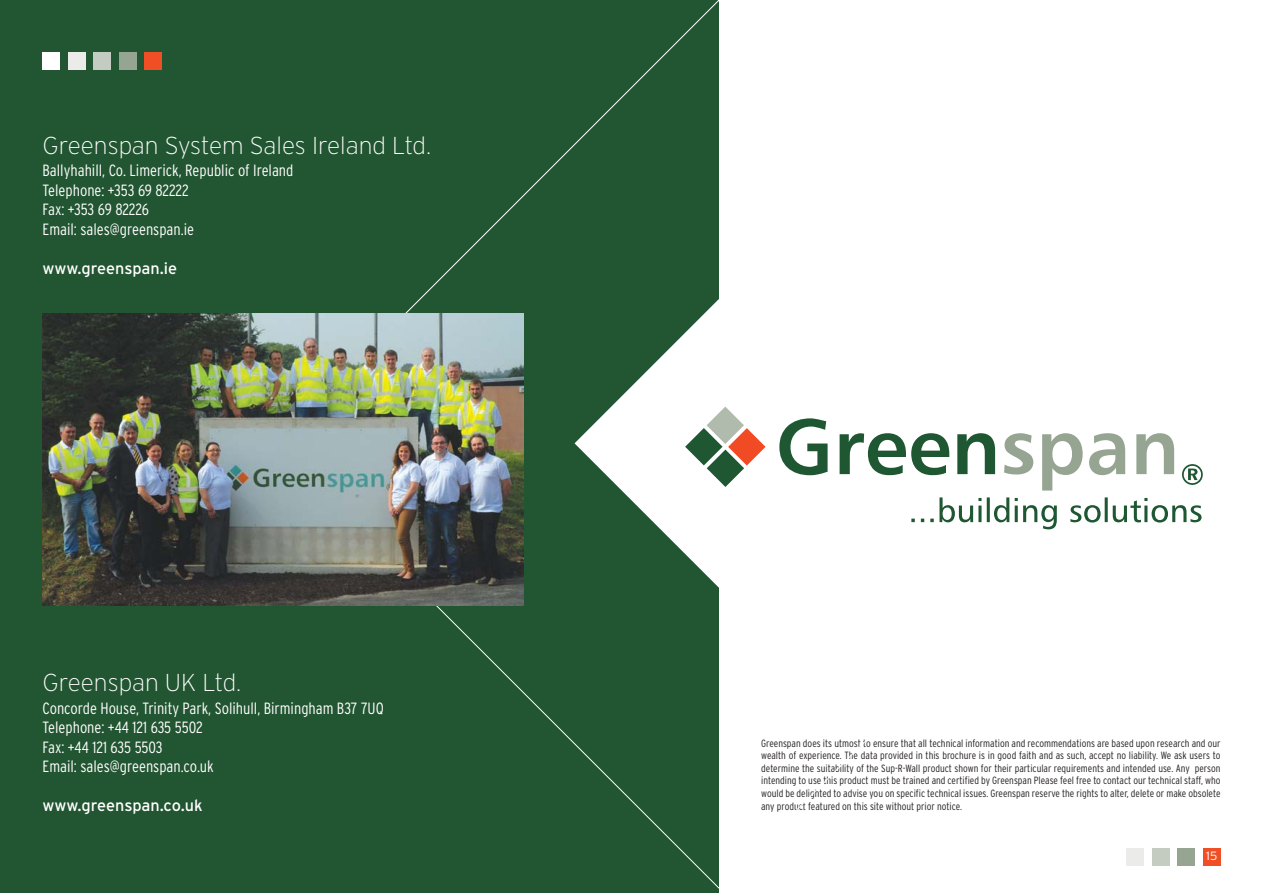
<style>
.page{position:relative;width:1263px;height:893px;background:#fff}
.page>*{position:absolute;margin:0;border:0;box-sizing:border-box;transform-origin:0 0}
.t1{font:200 24.45px "Interstate";color:#fff}
.t2{font:300 condensed 16.35px/19.5px "Interstate";color:#fff}
.t3{font:16.35px "Interstate";color:#fff}
.t4{font:300 12px "Interstate";color:#fff}
.t5{font:300 condensed 10.5px/12.6px "Interstate";color:#231f20;text-align:justify}
</style>
<div class="page">
<div style="left:0;top:0;width:719px;height:893px;background:#225531"></div>
<svg style="left:574px;top:299px;width:240px;height:289px;fill:#fff"></svg>
<div style="left:43px;top:53px;width:17px;height:17px;background:#fff"></div>
<div style="left:68px;top:53px;width:17px;height:17px;background:#ebece9"></div>
<div style="left:94px;top:53px;width:17px;height:17px;background:#c4cbc0"></div>
<div style="left:119px;top:53px;width:17px;height:17px;background:#96a592"></div>
<div style="left:145px;top:53px;width:17px;height:17px;background:#f04e24"></div>
<div style="left:1127px;top:848px;width:17px;height:17px;background:#ebece9"></div>
<div style="left:1152px;top:848px;width:17px;height:17px;background:#c4cbc0"></div>
<div style="left:1178px;top:848px;width:17px;height:17px;background:#96a592"></div>
<div style="left:1203px;top:848px;width:17px;height:17px;background:#f04e24"></div>
<svg style="left:1004px;top:433px;width:170px;height:58px"></svg>
<svg style="left:779px;top:418px;width:216px;height:57px"></svg>
<svg style="left:685px;top:407px;width:80px;height:80px"></svg>
<svg style="left:1182px;top:464px;width:21px;height:21px"></svg>
<svg style="left:911px;top:497px;width:290px;height:32px"></svg>
<img style="left:43px;top:313px;width:480px;height:292px">
<h1 class="t1" style="left:43px;top:136px;width:390px">Greenspan System Sales Ireland Ltd.</h1>
<h2 class="t2" style="left:43px;top:162px;width:252px">Ballyhahill, Co. Limerick, Republic of Ireland<br>Telephone: +353 69 82222<br>Fax: +353 69 82226<br>Email: sales@greenspan.ie</h2>
<h2 class="t3" style="left:43px;top:262px;width:136px">www.greenspan.ie</h2>
<h1 class="t1" style="left:43px;top:673px;width:200px">Greenspan UK Ltd.</h1>
<h2 class="t2" style="left:43px;top:699px;width:343px">Concorde House, Trinity Park, Solihull, Birmingham B37 7UQ Telephone: +44 121 635 5502<br>Fax: +44 121 635 5503<br>Email: sales@greenspan.co.uk</h2>
<h2 class="t3" style="left:43px;top:799px;width:162px">www.greenspan.co.uk</h2>
<p class="t5" style="left:761px;top:737px;width:461px">Greenspan does its utmost to ensure that all technical information and recommendations are based upon research and our wealth of experience. The data provided in this brochure is in good faith and as such, accept no liability. We ask users to determine the suitability of the Sup-R-Wall product shown for their particular requirements and intended use. Any person intending to use this product must be trained and certified by Greenspan Please feel free to contact our technical staff, who would be delighted to advise you on specific technical issues. Greenspan reserve the rights to alter, delete or make obsolete any product featured on this site without prior notice.</p>
<p class="t4" style="left:1206px;top:851px;width:12px">15</p>
</div>
